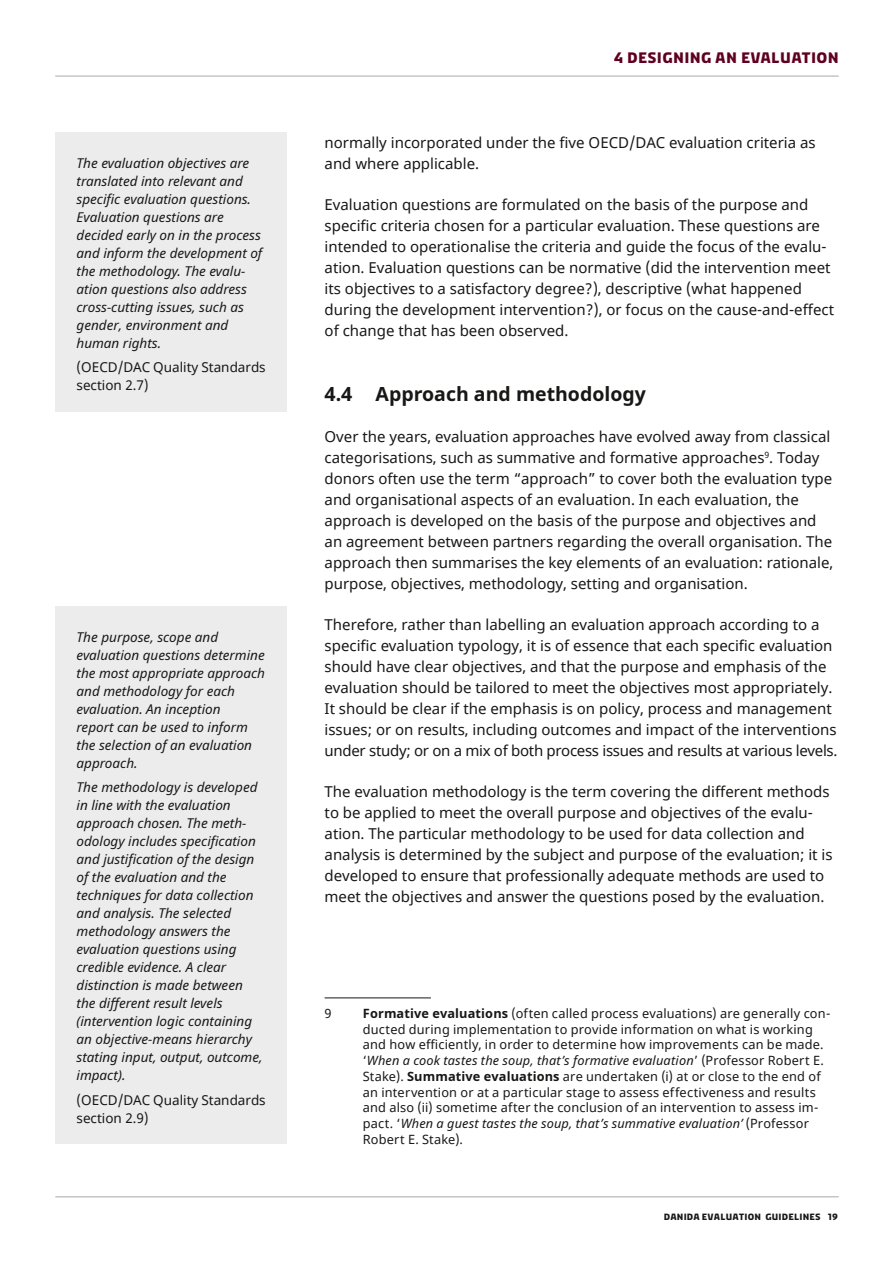
<style>
.page{position:relative;width:893px;height:1263px;background:#fff}
.page>*{position:absolute;margin:0;border:0;box-sizing:border-box;transform-origin:0 0}
.t1{font:700 19.5px "Noto Sans";color:#181716}
.Body_Noto_serif{font:15px/21px "Noto Sans";color:#181716}
.Trompet{font:700 15px "Diplomacy";letter-spacing:.02em;color:#5f0021}
.t2{font:italic 13.5px/18px "Noto Sans";color:#181716}
.t3{font:13.5px/18px "Noto Sans";color:#181716}
.Fotnote{font:12.75px/15.8px "Noto Sans";letter-spacing:.015em;color:#181716}
.t4{font:700 9px "Diplomacy";letter-spacing:.02em;color:#181716}
.s1{font-weight:700}
.s2{font-style:italic}
</style>
<div class="page">
<hr style="left:55px;top:75px;width:784px;height:2px;background:#c5c6c6">
<hr style="left:55px;top:1196px;width:784px;height:1px;background:#c5c6c6">
<hr style="left:325px;top:997px;width:106px;height:1px;background:#181716">
<div style="left:55px;top:132px;width:232px;height:280px;background:#ececec"></div>
<div style="left:55px;top:606px;width:232px;height:538px;background:#ececec"></div>
<p class="t2" style="left:77px;top:154px;width:187px">The evaluation objectives are translated into relevant and specific evaluation questions.<br>Evaluation questions are decided early on in the process and inform the development of the methodology. The evalu&shy;ation questions also address cross-cutting issues, such as gender, environment and human rights.</p>
<p class="t3" style="left:77px;top:359px;width:191px">(OECD/DAC Quality Standards section 2.7)</p>
<p class="t2" style="left:77px;top:628px;width:190px">The purpose, scope and evaluation questions determine the most appropriate approach and methodology for each evaluation. An inception<br>report can be used to inform the selection of an evaluation approach.</p>
<p class="t2" style="left:77px;top:778px;width:188px">The methodology is developed in line with the evaluation approach chosen. The meth&shy;odology includes specification and justification of the design of the evaluation and the techniques for data collection and analysis. The selected methodology answers the evaluation questions using credible evidence. A clear distinction is made between the different result levels (intervention logic containing an objective-means hierarchy stating input, output, outcome, impact).</p>
<p class="t3" style="left:77px;top:1091px;width:191px">(OECD/DAC Quality Standards section 2.9)</p>
<p class="Trompet" style="left:614px;top:48px;width:227px">4 DESIGNING AN EVALUATION</p>
<p class="Body_Noto_serif" style="left:325px;top:132px;width:493px">normally incorporated under the five OECD/DAC evaluation criteria as and where applicable.</p>
<p class="Body_Noto_serif" style="left:325px;top:195px;width:511px">Evaluation questions are formulated on the basis of the purpose and specific criteria chosen for a particular evaluation. These questions are intended to operationalise the criteria and guide the focus of the evalu&shy;ation. Evaluation questions can be normative (did the intervention meet its objectives to a satisfactory degree?), descriptive (what happened during the development intervention?), or focus on the cause-and-effect of change that has been observed.</p>
<p class="t1" style="left:325px;top:380px;width:323px">4.4 Approach and methodology</p>
<p class="Body_Noto_serif" style="left:325px;top:426px;width:510px">Over the years, evaluation approaches have evolved away from classical categorisations, such as summative and formative approaches<sup>9</sup>. Today donors often use the term “approach” to cover both the evaluation type and organisational aspects of an evaluation. In each evaluation, the approach is developed on the basis of the purpose and objectives and an agreement between partners regarding the overall organisation. The approach then summarises the key elements of an evaluation: rationale, purpose, objectives, methodology, setting and organisation.</p>
<p class="Body_Noto_serif" style="left:325px;top:615px;width:514px">Therefore, rather than labelling an evaluation approach according to a specific evaluation typology, it is of essence that each specific evaluation should have clear objectives, and that the purpose and emphasis of the evaluation should be tailored to meet the objectives most appropriately.<br>It should be clear if the emphasis is on policy, process and management issues; or on results, including outcomes and impact of the interventions under study; or on a mix of both process issues and results at various levels.</p>
<p class="Body_Noto_serif" style="left:325px;top:782px;width:510px">The evaluation methodology is the term covering the different methods to be applied to meet the overall purpose and objectives of the evalu&shy;ation. The particular methodology to be used for data collection and analysis is determined by the subject and purpose of the evaluation; it is developed to ensure that professionally adequate methods are used to meet the objectives and answer the questions posed by the evaluation.</p>
<p class="Fotnote" style="left:325px;top:1006px;width:9px">9</p>
<p class="Fotnote" style="left:363px;top:1006px;width:469px"><span class="s1">Formative evaluations</span> (often called process evaluations) are generally con&shy;ducted during implementation to provide information on what is working and how efficiently, in order to determine how improvements can be made. ‘<span class="s2">When a cook tastes the soup, that’s formative evaluation</span>’ (Professor Robert E.<br>Stake). <span class="s1">Summative evaluations</span> are undertaken (i) at or close to the end of an intervention or at a particular stage to assess effectiveness and results and also (ii) sometime after the conclusion of an intervention to assess im&shy;pact. ‘<span class="s2">When a guest tastes the soup, that’s summative evaluation’</span> (Professor Robert E. Stake).</p>
<p class="t4" style="left:664px;top:1211px;width:175px">DANIDA EVALUATION GUIDELINES 19</p>
</div>
